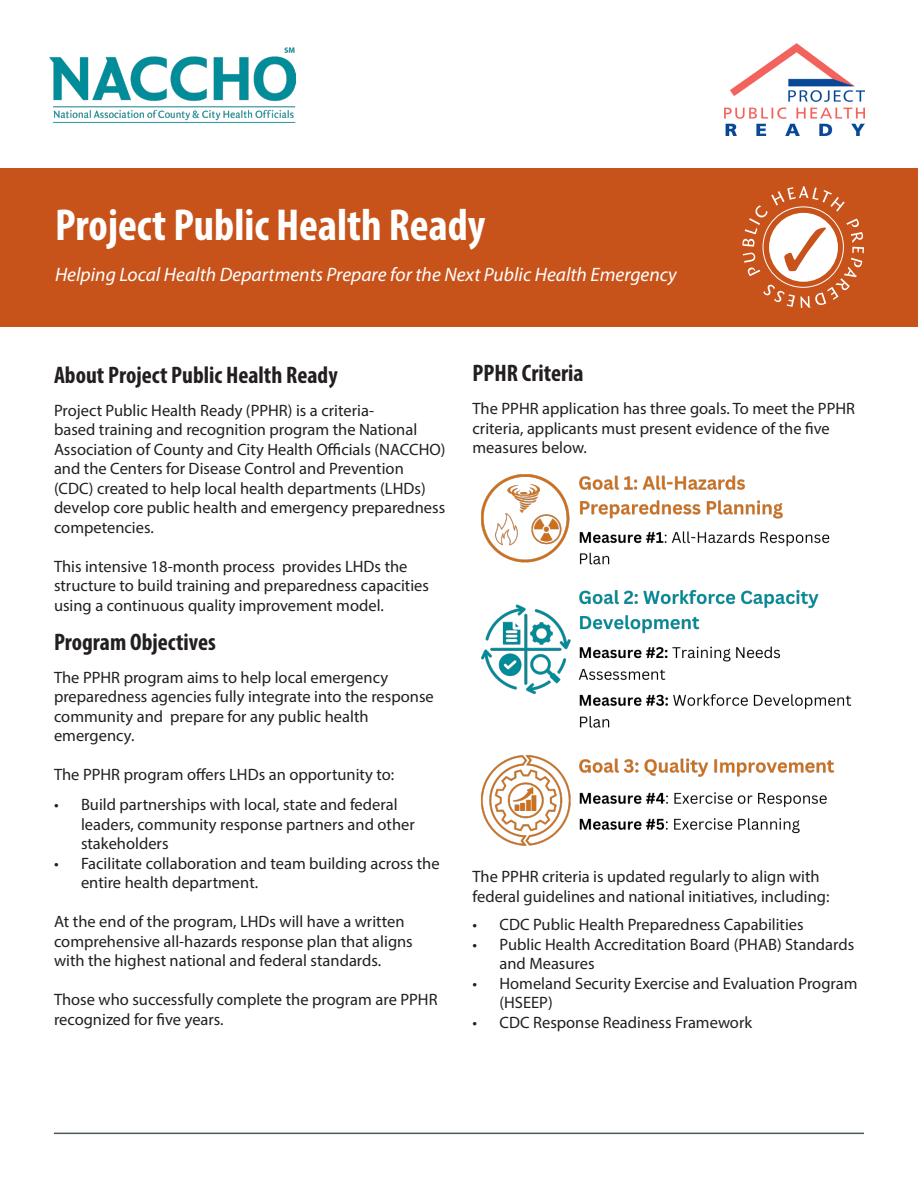
<style>
.page{position:relative;width:918px;height:1188px;background:#fff}
.page>*{position:absolute;margin:0;border:0;box-sizing:border-box;transform-origin:0 0}
.t1{font:45px "Myriad Variable Concept";color:#fff}
.PPHR_Heading{font:24px "Myriad Variable Concept";color:#231f20}
.t2{font:italic 19.5px "Myriad Variable Concept";color:#fff}
.PPHR_body{font:16.5px/19.5px "Myriad Variable Concept";color:#231f20}
</style>
<div class="page">
<div style="left:0;top:168px;width:918px;height:159px;background:#c7531b"></div>
<img style="left:50px;top:47px;width:246px;height:74px">
<svg style="left:742px;top:186px;width:122px;height:121px"></svg>
<img style="left:481px;top:474px;width:371px;height:372px">
<hr style="left:54px;top:1133px;width:810px;height:1px;background:#4b5a52">
<img style="left:724px;top:43px;width:140px;height:92px">
<p class="t1" style="left:55px;top:199px;width:432px">Project Public Health Ready</p>
<p class="t2" style="left:55px;top:263px;width:623px">Helping Local Health Departments Prepare for the Next Public Health Emergency</p>
<p class="PPHR_Heading" style="left:54px;top:361px;width:285px">About Project Public Health Ready</p>
<p class="PPHR_body" style="left:54px;top:401px;width:393px">Project Public Health Ready (PPHR) is a criteria-<br>based training and recognition program the National Association of County and City Health Officials (NACCHO) and the Centers for Disease Control and Prevention (CDC) created to help local health departments (LHDs) develop core public health and emergency preparedness competencies.</p>
<p class="PPHR_body" style="left:54px;top:557px;width:377px">This intensive 18-month process provides LHDs the structure to build training and preparedness capacities using a continuous quality improvement model.</p>
<p class="PPHR_Heading" style="left:54px;top:628px;width:163px">Program Objectives</p>
<p class="PPHR_body" style="left:54px;top:667px;width:381px">The PPHR program aims to help local emergency preparedness agencies fully integrate into the response community and prepare for any public health emergency.</p>
<p class="PPHR_body" style="left:54px;top:765px;width:342px">The PPHR program offers LHDs an opportunity to:</p>
<p class="PPHR_body" style="left:81px;top:795px;width:335px;text-indent:-27px">• Build partnerships with local, state and federal leaders, community response partners and other stakeholders</p>
<p class="PPHR_body" style="left:81px;top:853px;width:360px;text-indent:-27px">• Facilitate collaboration and team building across the entire health department.</p>
<p class="PPHR_body" style="left:54px;top:912px;width:360px">At the end of the program, LHDs will have a written comprehensive all-hazards response plan that aligns with the highest national and federal standards.</p>
<p class="PPHR_body" style="left:54px;top:990px;width:385px">Those who successfully complete the program are PPHR recognized for five years.</p>
<p class="PPHR_Heading" style="left:472px;top:359px;width:113px">PPHR Criteria</p>
<p class="PPHR_body" style="left:472px;top:399px;width:384px">The PPHR application has three goals. To meet the PPHR criteria, applicants must present evidence of the five measures below.</p>
<p class="PPHR_body" style="left:472px;top:867px;width:358px">The PPHR criteria is updated regularly to align with federal guidelines and national initiatives, including:</p>
<p class="PPHR_body" style="left:472px;top:915px;width:333px">• CDC Public Health Preparedness Capabilities</p>
<p class="PPHR_body" style="left:500px;top:935px;width:356px;text-indent:-27px">• Public Health Accreditation Board (PHAB) Standards and Measures</p>
<p class="PPHR_body" style="left:500px;top:974px;width:359px;text-indent:-27px">• Homeland Security Exercise and Evaluation Program (HSEEP)</p>
<p class="PPHR_body" style="left:472px;top:1013px;width:281px">• CDC Response Readiness Framework</p>
</div>
